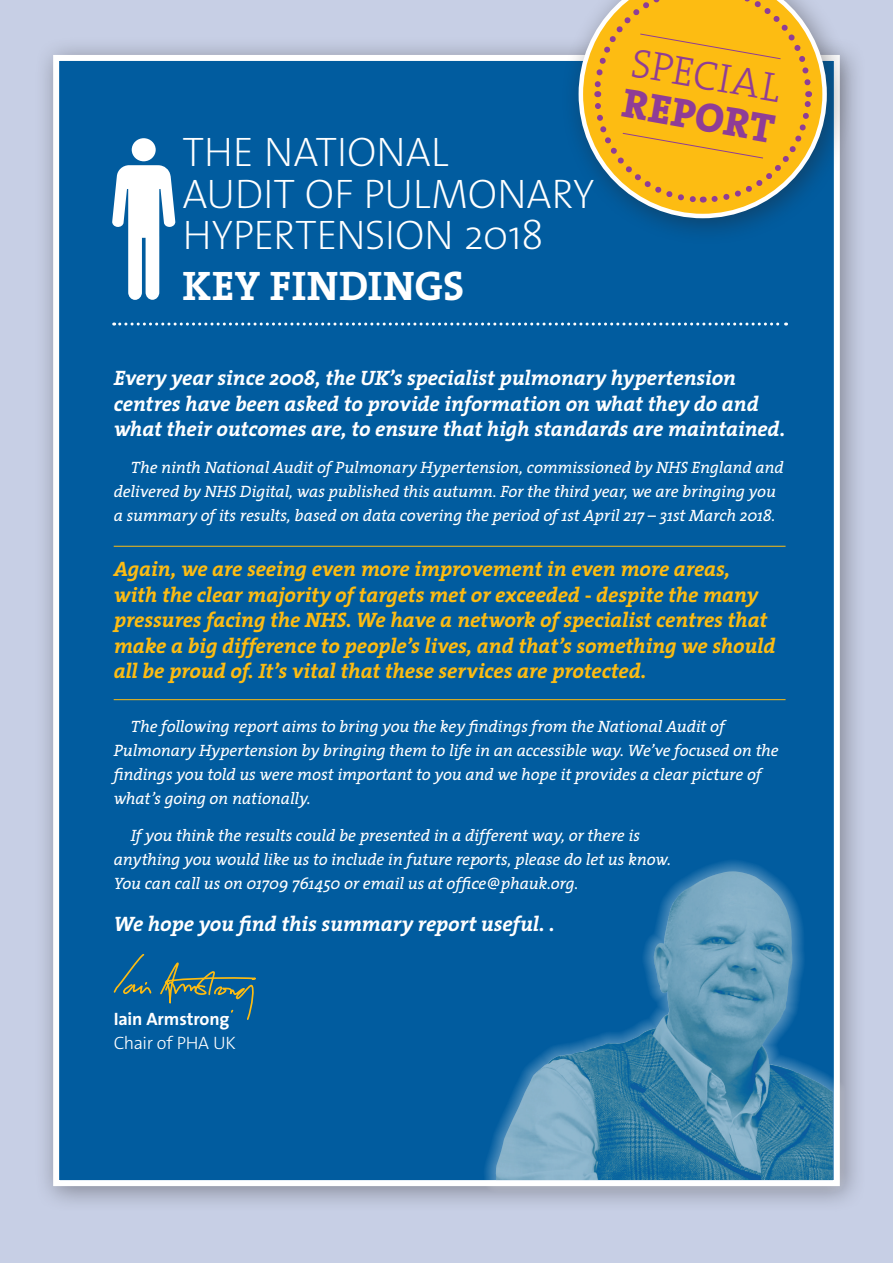
<style>
.page{position:relative;width:893px;height:1263px;background:#c7cfe5}
.page>*{position:absolute;margin:0;border:0;box-sizing:border-box;transform-origin:0 0}
.Paragraph_Style_1{font:200 41.55px/41.5px "The Sans";letter-spacing:-.01em;color:#fff}
.Paragraph_Style_1-2{font:700 41.55px "The Serif";letter-spacing:.01em;color:#fff}
.t1{font:300 41.4px/41.4px "The Serif";color:#8f3d96}
.t2{font:italic 700 21px/25.5px "The Serif";letter-spacing:-.01em;color:#fdbc12}
.t3{font:italic 700 21px/25.5px "The Serif";letter-spacing:-.01em;color:#fff}
.Paragraph_Style_1-3{font:700 18px "The Sans";letter-spacing:-.005em;color:#fff}
.Paragraph_Style_1-4{font:300 18px "The Sans";letter-spacing:-.025em;color:#fff}
.t4{font:italic 16.5px/24px "The Serif";letter-spacing:-.01em;color:#fff}
.s1{font-weight:800}
</style>
<div class="page">
<div style="left:34px;top:36px;width:833px;height:1178px;background:#231f20;opacity:.4"></div>
<div style="left:53px;top:55px;width:787px;height:1131px;background:#015c9f;border:6px solid #fff"></div>
<hr style="left:114px;top:546px;width:671px;height:1px;background:#fdbc12">
<hr style="left:114px;top:699px;width:671px;height:1px;background:#fdbc12">
<svg style="left:113px;top:954px;width:39px;height:40px"></svg>
<svg style="left:160px;top:962px;width:96px;height:58px"></svg>
<div style="left:560px;top:0;width:294px;height:245px;background:#231f20;opacity:.4"></div>
<svg style="left:579px;top:0;width:248px;height:218px"></svg>
<svg style="left:591px;top:0;width:223px;height:206px;background:#e9b329"></svg>
<svg style="left:114px;top:323px;width:672px;height:3px"></svg>
<svg style="left:483px;top:858px;width:362px;height:335px"></svg>
<img style="left:496px;top:871px;width:337px;height:309px">
<div style="left:132px;top:138px;width:24px;height:23px;background:#fff;border-radius:50%"></div>
<svg style="left:112px;top:165px;width:64px;height:135px"></svg>
<p class="Paragraph_Style_1" style="left:182px;top:130px;width:414px">THE NATIONAL<br>AUDIT OF PULMONARY<br>HYPERTENSION 2018</p>
<p class="Paragraph_Style_1-2" style="left:182px;top:251px;width:283px">KEY FINDINGS</p>
<p class="t1" style="left:634px;top:40px;width:155px;rotate:10deg">SPECIAL<br><span class="s1">REPORT</span></p>
<p class="t3" style="left:114px;top:365px;width:673px">Every year since 2008, the UK’s specialist pulmonary hypertension centres have been asked to provide information on what they do and what their outcomes are, to ensure that high standards are maintained.</p>
<p class="t4" style="left:114px;top:455px;width:672px;text-indent:17px">The ninth National Audit of Pulmonary Hypertension, commissioned by NHS England and delivered by NHS Digital, was published this autumn. For the third year, we are bringing you a summary of its results, based on data covering the period of 1st April 217 – 31st March 2018.</p>
<p class="t2" style="left:114px;top:556px;width:663px">Again, we are seeing even more improvement in even more areas, with the clear majority of targets met or exceeded - despite the many pressures facing the NHS. We have a network of specialist centres that make a big difference to people’s lives, and that’s something we should all be proud of. It’s vital that these services are protected.</p>
<p class="t4" style="left:114px;top:714px;width:667px;text-indent:17px">The following report aims to bring you the key findings from the National Audit of Pulmonary Hypertension by bringing them to life in an accessible way. We’ve focused on the findings you told us were most important to you and we hope it provides a clear picture of what’s going on nationally.</p>
<p class="t4" style="left:114px;top:823px;width:559px;text-indent:17px">If you think the results could be presented in a different way, or there is anything you would like us to include in future reports, please do let us know.<br>You can call us on 01709 761450 or email us at office@phauk.org.</p>
<p class="t3" style="left:114px;top:911px;width:443px">We hope you find this summary report useful. .</p>
<p class="Paragraph_Style_1-3" style="left:114px;top:1003px;width:117px">Iain Armstrong</p>
<p class="Paragraph_Style_1-4" style="left:114px;top:1027px;width:124px">Chair of PHA UK</p>
</div>
